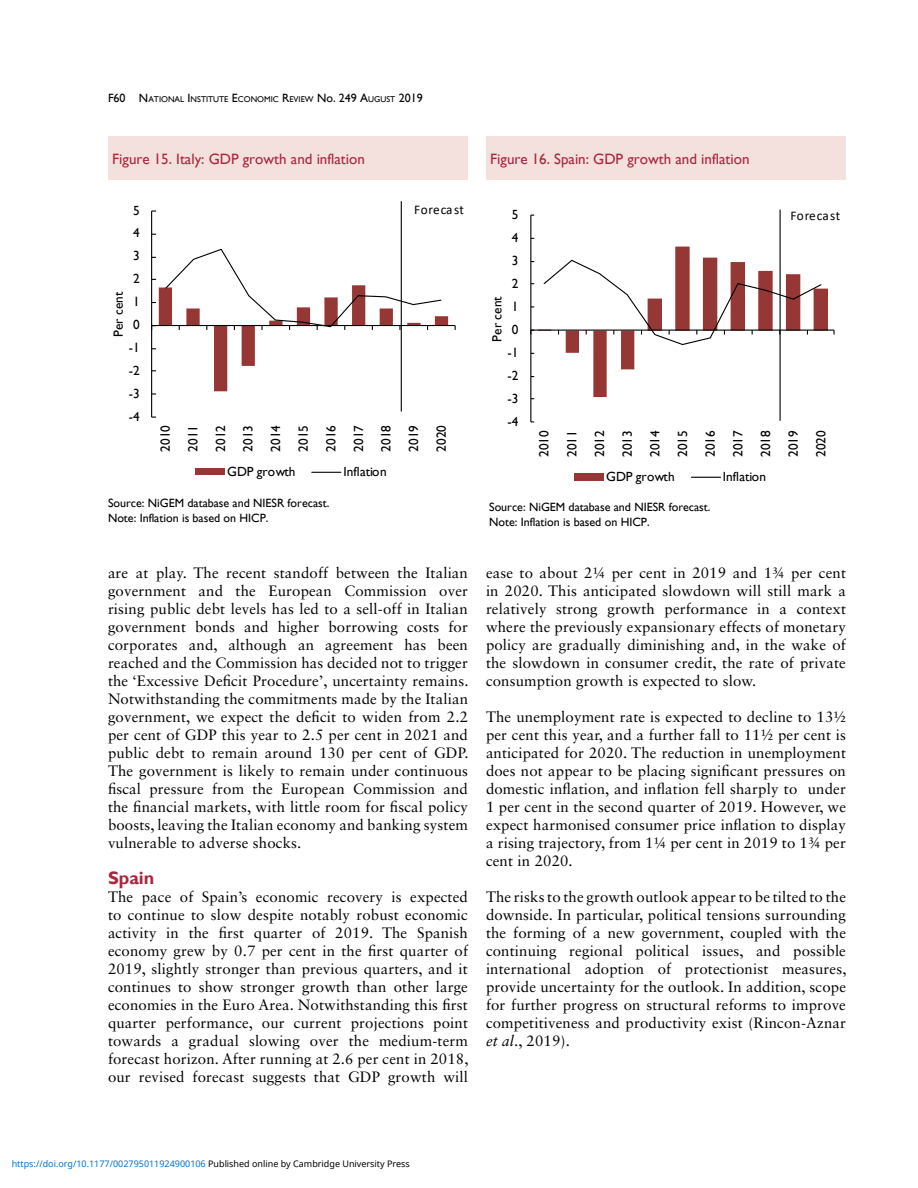
<style>
.page{position:relative;width:918px;height:1188px;background:#fff}
.page>*{position:absolute;margin:0;border:0;box-sizing:border-box;transform-origin:0 0}
.t1{font:700 18px "Gill Sans";color:#aa273d}
.t2{font:15px/18px "Sabon LT Std";letter-spacing:.01em;color:#000;text-align:justify}
.t3{font:15px "Gill Sans";color:#aa273d}
.t4{font:13.35px/27.8px "Gill Sans";color:#000;text-align:justify}
.t5{font:13.35px "Calibri";letter-spacing:.04em;color:#000}
.t6{font:13.2px/27.6px "Gill Sans";color:#000;text-align:justify}
.t7{font:13.2px "Calibri";letter-spacing:.04em;color:#000}
.t8{font:12px/15px "Gill Sans";color:#000}
.t9{font:9px "Noto Sans";color:#0172cf}
.t10{font:8.4px "Gill Sans";color:#000}
.s1{font-size:12px}
.s2{font-style:italic}
.s3{color:#000}
</style>
<div class="page">
<div style="left:108px;top:137px;width:360px;height:43px;background:#f4e0dd"></div>
<hr style="left:151px;top:211px;width:1px;height:206px;background:#000">
<hr style="left:152px;top:325px;width:303px;height:1px;background:#000">
<svg style="left:151px;top:248px;width:297px;height:147px"></svg>
<div style="left:195px;top:468px;width:29px;height:7px;background:#953735"></div>
<svg style="left:312px;top:472px;width:29px;height:1px"></svg>
<hr style="left:401px;top:201px;width:1px;height:211px;background:#000">
<div style="left:486px;top:137px;width:360px;height:43px;background:#f4e0dd"></div>
<hr style="left:530px;top:215px;width:1px;height:207px;background:#000">
<svg style="left:530px;top:247px;width:305px;height:152px"></svg>
<div style="left:575px;top:473px;width:29px;height:8px;background:#953735"></div>
<hr style="left:691px;top:477px;width:30px;height:1px;background:#000">
<hr style="left:780px;top:210px;width:1px;height:211px;background:#000">
<p class="t10" style="left:108px;top:94px;width:316px"><span class="s1">F60</span> <span class="s1">N</span>ATIONAL <span class="s1">I</span> NSTITUTE <span class="s1">E</span>CONOMIC <span class="s1">R</span>EVIEW <span class="s1">No. 249</span> <span class="s1">A</span>UGUST <span class="s1">2019</span></p>
<p class="t3" style="left:112px;top:150px;width:254px">Figure 15. Italy: GDP growth and inflation</p>
<p class="t3" style="left:490px;top:150px;width:261px">Figure 16. Spain: GDP growth and inflation</p>
<p class="t6" style="left:133px;top:196px;width:8px">5</p>
<p class="t7" style="left:414px;top:201px;width:51px">Forecast</p>
<p class="t4" style="left:512px;top:201px;width:8px">5</p>
<p class="t5" style="left:790px;top:207px;width:51px">Forecast</p>
<p class="t6" style="left:133px;top:219px;width:8px">4</p>
<p class="t4" style="left:512px;top:224px;width:8px">4</p>
<p class="t6" style="left:133px;top:242px;width:8px">3</p>
<p class="t4" style="left:512px;top:247px;width:8px">3</p>
<p class="t6" style="left:133px;top:265px;width:8px">2</p>
<p class="t4" style="left:512px;top:270px;width:8px">2</p>
<p class="t6" style="left:105px;top:337px;width:47px;rotate:-90deg">Per cent</p>
<p class="t6" style="left:133px;top:288px;width:8px">1</p>
<p class="t6" style="left:133px;top:311px;width:8px">0</p>
<p class="t4" style="left:483px;top:342px;width:47px;rotate:-90deg">Per cent</p>
<p class="t4" style="left:512px;top:293px;width:8px">1</p>
<p class="t4" style="left:512px;top:316px;width:8px">0</p>
<p class="t6" style="left:129px;top:334px;width:13px">-1</p>
<p class="t4" style="left:508px;top:339px;width:13px">-1</p>
<p class="t6" style="left:129px;top:357px;width:13px">-2</p>
<p class="t4" style="left:508px;top:361px;width:13px">-2</p>
<p class="t6" style="left:129px;top:380px;width:13px">-3</p>
<p class="t4" style="left:508px;top:384px;width:13px">-3</p>
<p class="t6" style="left:129px;top:403px;width:13px">-4</p>
<p class="t6" style="left:152px;top:452px;width:28px;rotate:-90deg">2010<br>2011<br>2012<br>2013<br>2014<br>2015<br>2016<br>2017<br>2018<br>2019<br>2020</p>
<p class="t4" style="left:508px;top:407px;width:13px">-4</p>
<p class="t4" style="left:530px;top:457px;width:28px;rotate:-90deg">2010<br>2011<br>2012<br>2013<br>2014<br>2015<br>2016<br>2017<br>2018<br>2019<br>2020</p>
<p class="t6" style="left:227px;top:458px;width:70px">GDP growth</p>
<p class="t6" style="left:344px;top:458px;width:45px">Inflation</p>
<p class="t4" style="left:606px;top:463px;width:70px">GDP growth</p>
<p class="t4" style="left:723px;top:463px;width:45px">Inflation</p>
<p class="t8" style="left:108px;top:495px;width:223px">Source: NiGEM database and NIESR forecast.<br>Note: Inflation is based on HICP.</p>
<p class="t8" style="left:489px;top:499px;width:223px">Source: NiGEM database and NIESR forecast.<br>Note: Inflation is based on HICP.</p>
<p class="t2" style="left:108px;top:563px;width:362px">are at play. The recent standoff between the Italian government and the European Commission over rising public debt levels has led to a sell-off in Italian government bonds and higher borrowing costs for corporates and, although an agreement has been reached and the Commission has decided not to trigger the ‘Excessive Deficit Procedure’, uncertainty remains.<br>Notwithstanding the commitments made by the Italian government, we expect the deficit to widen from 2.2 per cent of GDP this year to 2.5 per cent in 2021 and public debt to remain around 130 per cent of GDP.<br>The government is likely to remain under continuous fiscal pressure from the European Commission and the financial markets, with little room for fiscal policy boosts, leaving the Italian economy and banking system vulnerable to adverse shocks.</p>
<p class="t1" style="left:108px;top:867px;width:48px">Spain</p>
<p class="t2" style="left:108px;top:887px;width:362px">The pace of Spain’s economic recovery is expected to continue to slow despite notably robust economic activity in the first quarter of 2019. The Spanish economy grew by 0.7 per cent in the first quarter of 2019, slightly stronger than previous quarters, and it continues to show stronger growth than other large economies in the Euro Area. Notwithstanding this first quarter performance, our current projections point towards a gradual slowing over the medium-term forecast horizon. After running at 2.6 per cent in 2018, our revised forecast suggests that GDP growth will</p>
<p class="t2" style="left:486px;top:563px;width:362px">ease to about 2¼ per cent in 2019 and 1¾ per cent in 2020. This anticipated slowdown will still mark a relatively strong growth performance in a context where the previously expansionary effects of monetary policy are gradually diminishing and, in the wake of the slowdown in consumer credit, the rate of private consumption growth is expected to slow.</p>
<p class="t2" style="left:486px;top:707px;width:362px">The unemployment rate is expected to decline to 13½ per cent this year, and a further fall to 11½ per cent is anticipated for 2020. The reduction in unemployment does not appear to be placing significant pressures on domestic inflation, and inflation fell sharply to under 1 per cent in the second quarter of 2019. However, we expect harmonised consumer price inflation to display a rising trajectory, from 1¼ per cent in 2019 to 1¾ per cent in 2020.</p>
<p class="t2" style="left:486px;top:887px;width:362px">The risks to the growth outlook appear to be tilted to the downside. In particular, political tensions surrounding the forming of a new government, coupled with the continuing regional political issues, and possible international adoption of protectionist measures, provide uncertainty for the outlook. In addition, scope for further progress on structural reforms to improve competitiveness and productivity exist (Rincon-Aznar <span class="s2">et al</span>., 2019).</p>
<p class="t9" style="left:12px;top:1157px;width:400px">https://doi.org/10.1177/002795011924900106 <span class="s3">Published online by Cambridge University Press</span></p>
</div>
